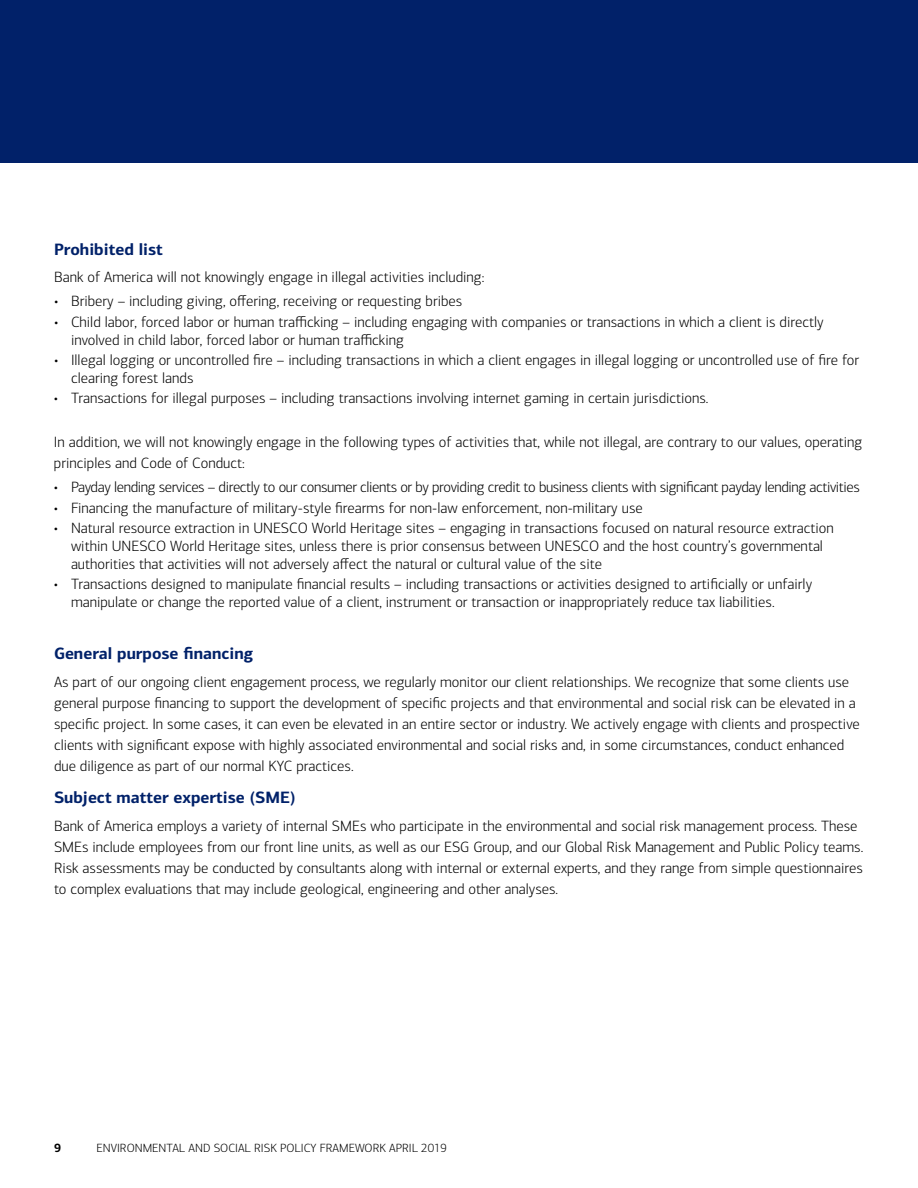
<style>
.page{position:relative;width:918px;height:1188px;background:#fff}
.page>*{position:absolute;margin:0;border:0;box-sizing:border-box;transform-origin:0 0}
.t1{font:700 16.5px "Connections";color:#012169}
.t2{font:300 15px/21px "Connections";color:#000}
.t3{font:300 15px "Connections";letter-spacing:-.025em;color:#000}
.t4{font:300 12px "Connections";color:#000}
.t5{font:700 12px "Connections";color:#000}
</style>
<div class="page">
<div style="left:0;top:0;width:918px;height:163px;background:#012169"></div>
<h3 class="t1" style="left:54px;top:239px;width:110px">Prohibited list</h3>
<p class="t2" style="left:54px;top:267px;width:432px">Bank of America will not knowingly engage in illegal activities including:</p>
<p class="t2" style="left:54px;top:291px;width:410px">• Bribery – including giving, offering, receiving or requesting bribes</p>
<p class="t2" style="left:71px;top:313px;width:754px;line-height:18px;text-indent:-17px">• Child labor, forced labor or human trafficking – including engaging with companies or transactions in which a client is directly involved in child labor, forced labor or human trafficking</p>
<p class="t2" style="left:71px;top:351px;width:790px;line-height:18px;text-indent:-17px">• Illegal logging or uncontrolled fire – including transactions in which a client engages in illegal logging or uncontrolled use of fire for clearing forest lands</p>
<p class="t2" style="left:54px;top:387px;width:656px">• Transactions for illegal purposes – including transactions involving internet gaming in certain jurisdictions.</p>
<p class="t2" style="left:54px;top:432px;width:810px">In addition, we will not knowingly engage in the following types of activities that, while not illegal, are contrary to our values, operating principles and Code of Conduct:</p>
<p class="t3" style="left:54px;top:479px;width:807px">• Payday lending services – directly to our consumer clients or by providing credit to business clients with significant payday lending activities</p>
<p class="t2" style="left:54px;top:497px;width:590px">• Financing the manufacture of military-style firearms for non-law enforcement, non-military use</p>
<p class="t2" style="left:71px;top:519px;width:764px;line-height:18px;text-indent:-17px">• Natural resource extraction in UNESCO World Heritage sites – engaging in transactions focused on natural resource extraction within UNESCO World Heritage sites, unless there is prior consensus between UNESCO and the host country’s governmental authorities that activities will not adversely affect the natural or cultural value of the site</p>
<p class="t2" style="left:71px;top:575px;width:743px;line-height:18px;text-indent:-17px">• Transactions designed to manipulate financial results – including transactions or activities designed to artificially or unfairly manipulate or change the reported value of a client, instrument or transaction or inappropriately reduce tax liabilities.</p>
<h3 class="t1" style="left:54px;top:644px;width:201px">General purpose financing</h3>
<p class="t2" style="left:54px;top:671px;width:807px">As part of our ongoing client engagement process, we regularly monitor our client relationships. We recognize that some clients use general purpose financing to support the development of specific projects and that environmental and social risk can be elevated in a specific project. In some cases, it can even be elevated in an entire sector or industry. We actively engage with clients and prospective clients with significant expose with highly associated environmental and social risks and, in some circumstances, conduct enhanced due diligence as part of our normal KYC practices.</p>
<h3 class="t1" style="left:54px;top:787px;width:243px">Subject matter expertise (SME)</h3>
<p class="t2" style="left:54px;top:815px;width:811px">Bank of America employs a variety of internal SMEs who participate in the environmental and social risk management process. These SMEs include employees from our front line units, as well as our ESG Group, and our Global Risk Management and Public Policy teams.<br>Risk assessments may be conducted by consultants along with internal or external experts, and they range from simple questionnaires to complex evaluations that may include geological, engineering and other analyses.</p>
<p class="t5" style="left:54px;top:1140px;width:9px">9</p>
<p class="t4" style="left:97px;top:1141px;width:352px">ENVIRONMENTAL AND SOCIAL RISK POLICY FRAMEWORK APRIL 2019</p>
</div>
